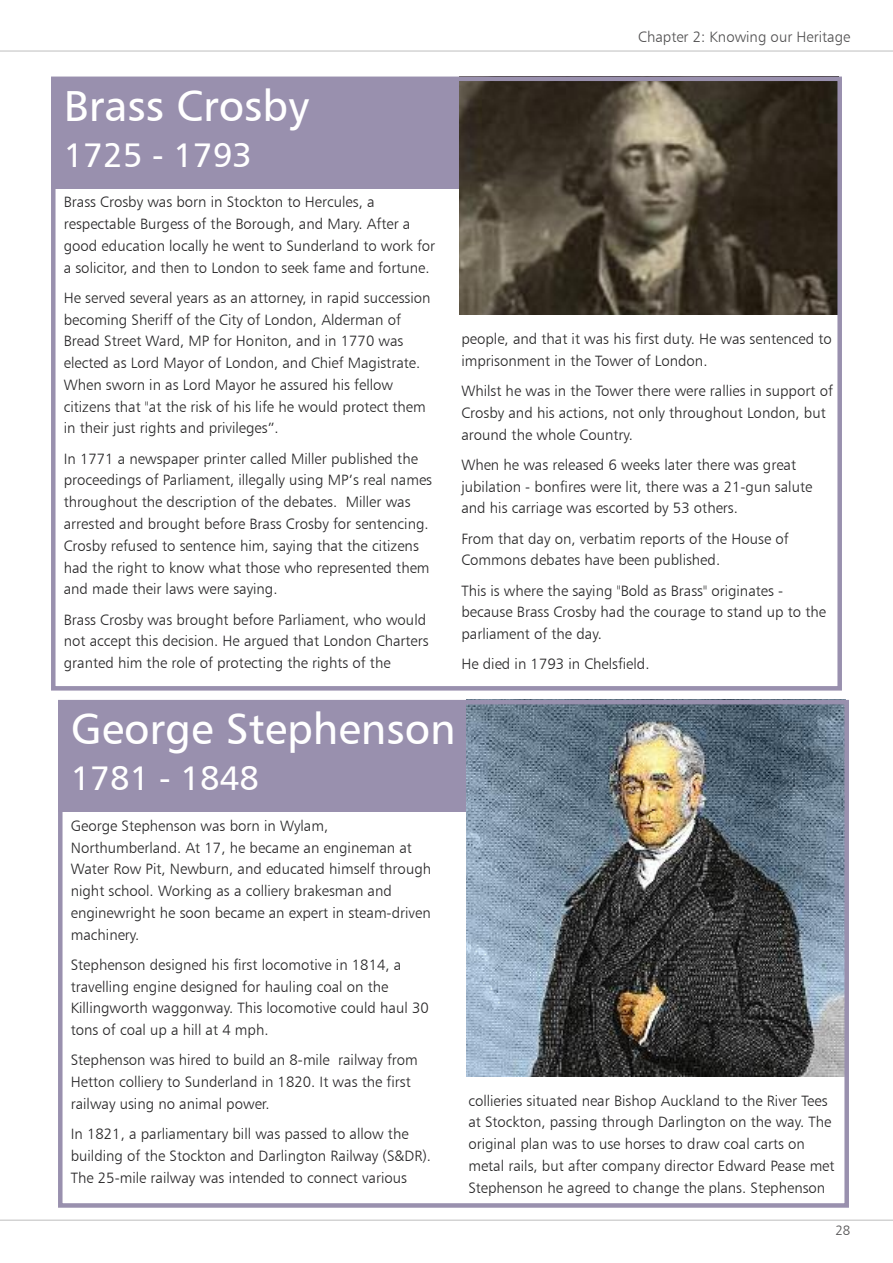
<style>
.page{position:relative;width:893px;height:1263px;background:#fff}
.page>*{position:absolute;margin:0;border:0;box-sizing:border-box;transform-origin:0 0}
.t1{font:43.5px "Humanist 777 BT Roman B";color:#fff}
.t2{font:34.2px "Humanist 777 BT Roman B";color:#fff}
.t3{font:15px/21.8px "Humanist 777 BT Light B";color:#272627}
.t4{font:15px "Humanist 777 BT Light B";color:#525152}
.t5{font:13.5px "Humanist 777 BT Light B";color:#525152}
</style>
<div class="page">
<hr style="left:0;top:1220px;width:893px;height:1px;background:#bebebe">
<hr style="left:0;top:51px;width:893px;height:1px;background:#bebebe">
<div style="left:51px;top:78px;width:791px;height:111px;background:#9990ae"></div>
<img style="left:459px;top:82px;width:378px;height:233px">
<div style="left:51px;top:77px;width:791px;height:613px;border:4px solid #9990ae"></div>
<div style="left:58px;top:701px;width:791px;height:111px;background:#9990ae"></div>
<img style="left:466px;top:705px;width:378px;height:371px">
<div style="left:58px;top:700px;width:791px;height:508px;border:4px solid #9990ae"></div>
<p class="t4" style="left:638px;top:28px;width:214px">Chapter 2: Knowing our Heritage</p>
<h1 class="t1" style="left:64px;top:78px;width:247px">brass crosby</h1>
<h2 class="t2" style="left:64px;top:134px;width:190px">1725 - 1793</h2>
<p class="t3" style="left:64px;top:191px;width:373px">Brass Crosby was born in Stockton to Hercules, a respectable Burgess of the Borough, and Mary. After a good education locally he went to Sunderland to work for a solicitor, and then to London to seek fame and fortune.</p>
<p class="t3" style="left:64px;top:287px;width:368px">He served several years as an attorney, in rapid succession becoming Sheriff of the City of London, Alderman of Bread Street Ward, MP for Honiton, and in 1770 was elected as Lord Mayor of London, and Chief Magistrate.<br>When sworn in as Lord Mayor he assured his fellow citizens that "at the risk of his life he would protect them in their just rights and privileges”.</p>
<p class="t3" style="left:64px;top:447px;width:370px">In 1771 a newspaper printer called Miller published the proceedings of Parliament, illegally using MP’s real names throughout the description of the debates. Miller was arrested and brought before Brass Crosby for sentencing.<br>Crosby refused to sentence him, saying that the citizens had the right to know what those who represented them and made their laws were saying.</p>
<p class="t3" style="left:64px;top:608px;width:366px">Brass Crosby was brought before Parliament, who would not accept this decision. He argued that London Charters granted him the role of protecting the rights of the</p>
<p class="t3" style="left:461px;top:328px;width:372px">people, and that it was his first duty. He was sentenced to imprisonment in the Tower of London.</p>
<p class="t3" style="left:461px;top:380px;width:373px">Whilst he was in the Tower there were rallies in support of<br>Crosby and his actions, not only throughout London, but around the whole Country.</p>
<p class="t3" style="left:461px;top:453px;width:352px">When he was released 6 weeks later there was great jubilation - bonfires were lit, there was a 21-gun salute and his carriage was escorted by 53 others.</p>
<p class="t3" style="left:461px;top:527px;width:329px">From that day on, verbatim reports of the House of<br>Commons debates have been published.</p>
<p class="t3" style="left:461px;top:579px;width:366px">This is where the saying "Bold as Brass" originates - because Brass Crosby had the courage to stand up to the parliament of the day.</p>
<p class="t3" style="left:461px;top:653px;width:190px">He died in 1793 in Chelsfield.</p>
<h1 class="t1" style="left:71px;top:702px;width:386px">George stephenson</h1>
<h2 class="t2" style="left:71px;top:757px;width:190px">1781 - 1848</h2>
<p class="t3" style="left:71px;top:814px;width:362px">George Stephenson was born in Wylam, Northumberland. At 17, he became an engineman at Water Row Pit, Newburn, and educated himself through night school. Working as a colliery brakesman and enginewright he soon became an expert in steam-driven machinery.</p>
<p class="t3" style="left:71px;top:953px;width:360px">Stephenson designed his first locomotive in 1814, a travelling engine designed for hauling coal on the Killingworth waggonway. This locomotive could haul 30 tons of coal up a hill at 4 mph.</p>
<p class="t3" style="left:71px;top:1049px;width:349px">Stephenson was hired to build an 8-mile railway from<br>Hetton colliery to Sunderland in 1820. It was the first railway using no animal power.</p>
<p class="t3" style="left:71px;top:1123px;width:362px">In 1821, a parliamentary bill was passed to allow the building of the Stockton and Darlington Railway (S&amp;DR).<br>The 25-mile railway was intended to connect various</p>
<p class="t3" style="left:468px;top:1089px;width:368px">collieries situated near Bishop Auckland to the River Tees at Stockton, passing through Darlington on the way. The original plan was to use horses to draw coal carts on metal rails, but after company director Edward Pease met Stephenson he agreed to change the plans. Stephenson</p>
<p class="t5" style="left:835px;top:1222px;width:17px">28</p>
</div>
